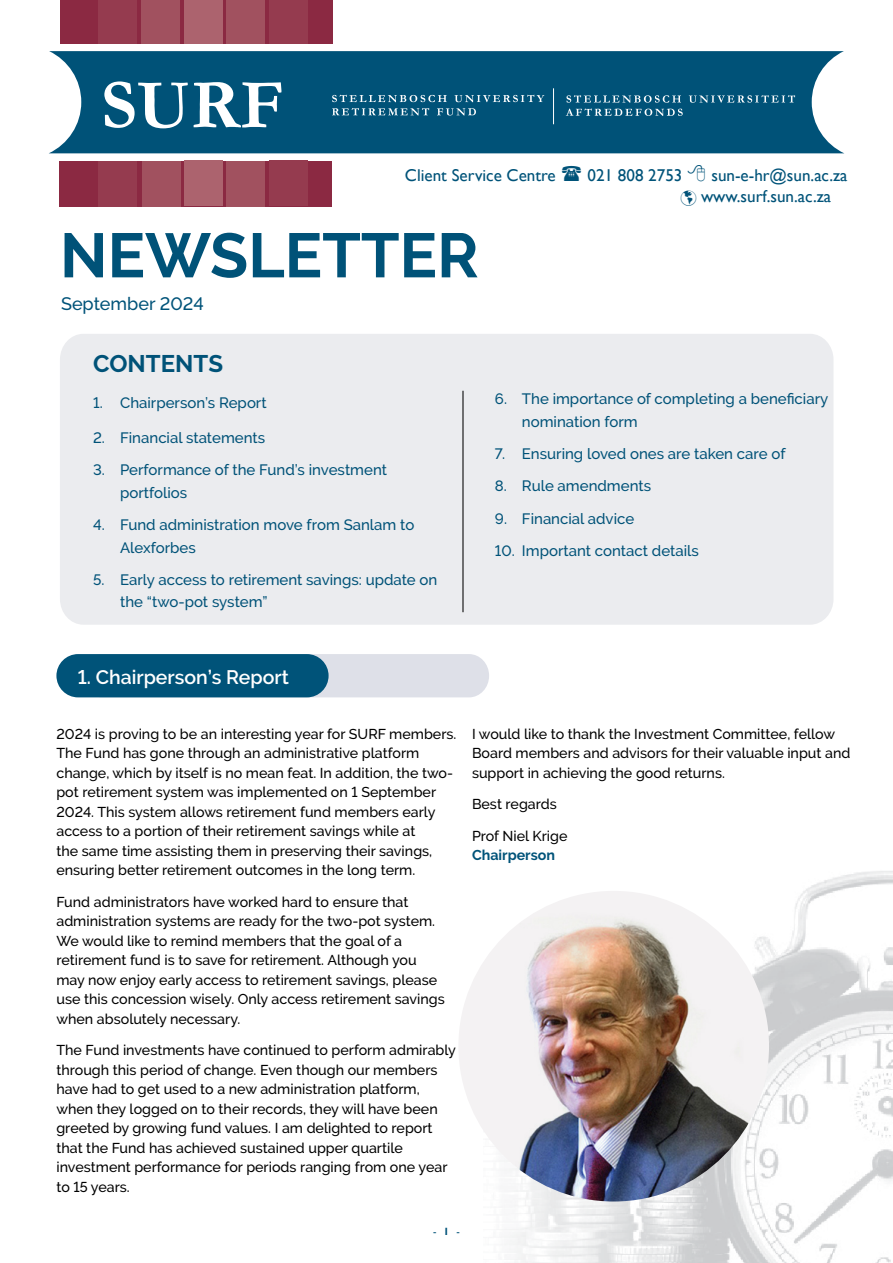
<style>
.page{position:relative;width:893px;height:1263px;background:#fff}
.page>*{position:absolute;margin:0;border:0;box-sizing:border-box;transform-origin:0 0}
.t1{font:700 62.4px "Raleway";color:#005278}
.t2{font:700 24px "Raleway";color:#005278}
.t3{font:600 19.5px "Raleway";color:#fff}
.t4{font:500 18px "Raleway";color:#005379}
.t5{font:17.1px "Gill Sans";color:#005379}
.t6{font:500 15px/22.5px "Raleway";color:#005278}
.t7{font:500 14.25px/19.5px "Raleway";color:#000}
.t8{font:700 14.25px "Raleway";color:#005379}
.t9{font:10.5px "Gill Sans";color:#005379}
.s1{color:#005278}
.s2{font-weight:700}
</style>
<div class="page">
<img style="left:504px;top:871px;width:389px;height:392px">
<img style="left:458px;top:891px;width:311px;height:310px;border-radius:155px">
<div style="left:82px;top:654px;width:407px;height:43px;background:#dee0e8;border-radius:21px"></div>
<div style="left:56px;top:654px;width:273px;height:43px;background:#005379;border-radius:22px"></div>
<div style="left:59px;top:161px;width:273px;height:45px;background:#8b2942"></div>
<div style="left:98px;top:161px;width:39px;height:45px;background:#953b4f"></div>
<div style="left:142px;top:161px;width:38px;height:45px;background:#a1515f"></div>
<div style="left:184px;top:161px;width:39px;height:45px;background:#ac636e"></div>
<div style="left:227px;top:161px;width:38px;height:45px;background:#a1515f"></div>
<div style="left:269px;top:161px;width:39px;height:45px;background:#953b4f"></div>
<div style="left:60px;top:0;width:272px;height:44px;background:#8b2942"></div>
<div style="left:98px;top:0;width:38px;height:44px;background:#953b4f"></div>
<div style="left:141px;top:0;width:39px;height:44px;background:#a1515f"></div>
<div style="left:184px;top:0;width:38px;height:44px;background:#ac636e"></div>
<div style="left:226px;top:0;width:39px;height:44px;background:#a1515f"></div>
<div style="left:269px;top:0;width:38px;height:44px;background:#953b4f"></div>
<svg style="left:49px;top:51px;width:795px;height:102px;background:#125e81"></svg>
<svg style="left:104px;top:81px;width:84px;height:47px"></svg>
<svg style="left:194px;top:82px;width:87px;height:45px"></svg>
<hr style="left:553px;top:88px;width:1px;height:36px;background:#fff">
<svg style="left:332px;top:95px;width:115px;height:7px"></svg>
<svg style="left:454px;top:95px;width:90px;height:7px"></svg>
<svg style="left:332px;top:108px;width:97px;height:7px"></svg>
<svg style="left:437px;top:108px;width:39px;height:7px"></svg>
<svg style="left:689px;top:95px;width:106px;height:8px"></svg>
<svg style="left:566px;top:95px;width:117px;height:21px;background:#317392"></svg>
<div style="left:60px;top:334px;width:773px;height:291px;background:#ebecef;border-radius:25px"></div>
<hr style="left:462px;top:391px;width:1px;height:221px;background:#000">
<p class="t5" style="left:405px;top:165px;width:152px">Client Service Centre</p>
<p class="t5" style="left:587px;top:165px;width:96px">021 808 2753</p>
<p class="t5" style="left:711px;top:165px;width:138px">sun-e-hr@sun.ac.za</p>
<p class="t5" style="left:680px;top:186px;width:152px"><span class="s1">☑</span> www.surf.sun.ac.za</p>
<h1 class="t1" style="left:60px;top:220px;width:420px">NEWSLETTER</h1>
<p class="t4" style="left:61px;top:294px;width:144px">September 2024</p>
<h2 class="t2" style="left:93px;top:350px;width:131px">CONTENTS</h2>
<p class="t6" style="left:93px;top:391px;width:175px">1. Chairperson’s Report</p>
<p class="t6" style="left:93px;top:426px;width:174px">2. Financial statements</p>
<p class="t6" style="left:120px;top:459px;width:268px;text-indent:-27px">3. Performance of the Fund’s investment portfolios</p>
<p class="t6" style="left:120px;top:513px;width:296px;text-indent:-27px">4. Fund administration move from Sanlam to<br>Alexforbes</p>
<p class="t6" style="left:120px;top:568px;width:319px;text-indent:-27px">5. Early access to retirement savings: update on the “two-pot system”</p>
<p class="t6" style="left:522px;top:388px;width:308px;text-indent:-27px">6. The importance of completing a beneficiary nomination form</p>
<p class="t6" style="left:495px;top:443px;width:292px">7. Ensuring loved ones are taken care of</p>
<p class="t6" style="left:495px;top:475px;width:158px">8. Rule amendments</p>
<p class="t6" style="left:495px;top:507px;width:141px">9. Financial advice</p>
<p class="t6" style="left:495px;top:539px;width:205px">10. Important contact details</p>
<h3 class="t3" style="left:78px;top:666px;width:213px">1. Chairperson’s Report</h3>
<p class="t7" style="left:56px;top:724px;width:401px">2024 is proving to be an interesting year for SURF members.<br>The Fund has gone through an administrative platform change, which by itself is no mean feat. In addition, the two&shy;pot retirement system was implemented on 1 September 2024. This system allows retirement fund members early access to a portion of their retirement savings while at<br>the same time assisting them in preserving their savings, ensuring better retirement outcomes in the long term.</p>
<p class="t7" style="left:56px;top:892px;width:390px">Fund administrators have worked hard to ensure that administration systems are ready for the two-pot system.<br>We would like to remind members that the goal of a retirement fund is to save for retirement. Although you may now enjoy early access to retirement savings, please use this concession wisely. Only access retirement savings when absolutely necessary.</p>
<p class="t7" style="left:56px;top:1041px;width:401px">The Fund investments have continued to perform admirably through this period of change. Even though our members have had to get used to a new administration platform, when they logged on to their records, they will have been greeted by growing fund values. I am delighted to report that the Fund has achieved sustained upper quartile investment performance for periods ranging from one year to 15 years.</p>
<p class="t7" style="left:472px;top:724px;width:380px">I would like to thank the Investment Committee, fellow<br>Board members and advisors for their valuable input and support in achieving the good returns.</p>
<p class="t7" style="left:472px;top:795px;width:86px">Best regards</p>
<p class="t7" style="left:472px;top:826px;width:97px">Prof Niel Krige</p>
<p class="t8" style="left:472px;top:847px;width:85px">Chairperson</p>
<p class="t9" style="left:433px;top:1225px;width:28px">- <span class="s2">1</span> -</p>
</div>
